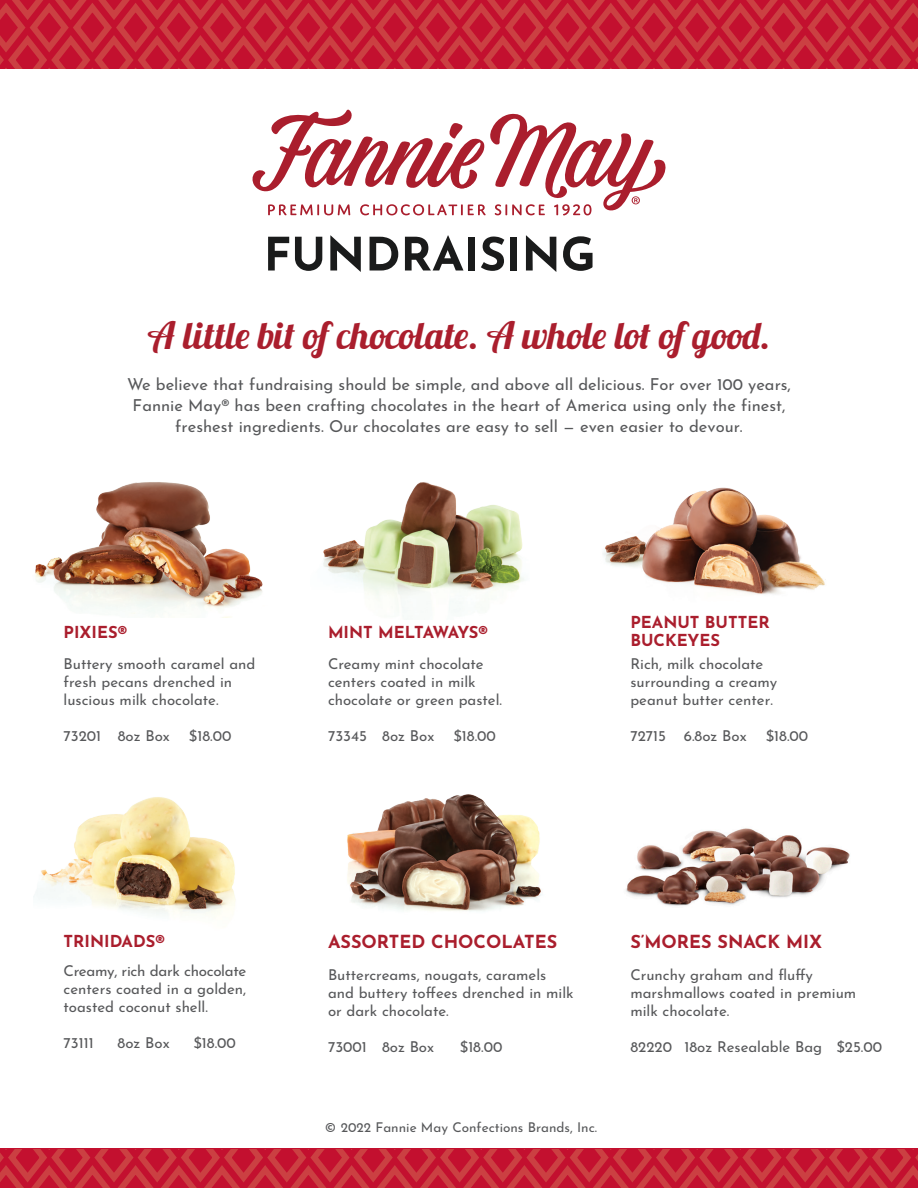
<style>
.page{position:relative;width:918px;height:1188px;background:#fff}
.page>*{position:absolute;margin:0;border:0;box-sizing:border-box;transform-origin:0 0}
.t1{font:37.5px "Lobster 1.3";color:#aa1e2d}
.t2{font:700 18px "Josefin Sans";color:#aa1e2d}
.t3{font:16.5px/21px "Josefin Sans";color:#57585a;text-align:center}
.t4{font:700 16.5px/18px "Josefin Sans";color:#aa1e2d}
.t5{font:700 16.5px "Josefin Sans";letter-spacing:-.035em;color:#aa1e2d}
.t6{font:15px/18px "Josefin Sans";color:#57585a}
.t7{font:13.5px "Josefin Sans";color:#57585a}
</style>
<div class="page">
<img style="left:603px;top:487px;width:223px;height:107px">
<img style="left:35px;top:482px;width:228px;height:136px">
<img style="left:347px;top:794px;width:195px;height:117px">
<img style="left:34px;top:797px;width:202px;height:120px">
<img style="left:323px;top:482px;width:201px;height:129px">
<img style="left:626px;top:828px;width:224px;height:78px">
<svg style="left:252px;top:109px;width:414px;height:106px"></svg>
<svg style="left:268px;top:237px;width:21px;height:34px"></svg>
<svg style="left:295px;top:237px;width:27px;height:34px"></svg>
<svg style="left:330px;top:235px;width:31px;height:37px"></svg>
<svg style="left:370px;top:237px;width:28px;height:34px"></svg>
<svg style="left:405px;top:235px;width:58px;height:36px"></svg>
<div style="left:468px;top:237px;width:7px;height:34px;background:#1a1b1b"></div>
<svg style="left:481px;top:237px;width:23px;height:34px"></svg>
<div style="left:511px;top:237px;width:6px;height:34px;background:#1a1b1b"></div>
<svg style="left:526px;top:235px;width:30px;height:37px"></svg>
<svg style="left:563px;top:236px;width:30px;height:35px"></svg>
<svg style="left:0;top:1149px;width:918px;height:39px;background:#c62436"></svg>
<svg style="left:0;top:0;width:918px;height:68px;background:#c62437"></svg>
<p class="t1" style="left:148px;top:311px;width:624px">A little bit of chocolate. A whole lot of good.</p>
<p class="t3" style="left:127px;top:372px;width:665px">We believe that fundraising should be simple, and above all delicious. For over 100 years,<br>Fannie May® has been crafting chocolates in the heart of America using only the finest, freshest ingredients. Our chocolates are easy to sell — even easier to devour.</p>
<p class="t4" style="left:64px;top:621px;width:65px">PIXIES®</p>
<p class="t6" style="left:64px;top:653px;width:193px">Buttery smooth caramel and fresh pecans drenched in luscious milk chocolate.</p>
<p class="t6" style="left:64px;top:725px;width:108px">73201 8oz Box</p>
<p class="t6" style="left:189px;top:725px;width:44px">$18.00</p>
<p class="t5" style="left:328px;top:618px;width:161px">MINT MELTAWAYS®</p>
<p class="t6" style="left:328px;top:653px;width:176px">Creamy mint chocolate centers coated in milk chocolate or green pastel.</p>
<p class="t6" style="left:328px;top:725px;width:108px">73345 8oz Box</p>
<p class="t6" style="left:453px;top:725px;width:44px">$18.00</p>
<p class="t4" style="left:630px;top:611px;width:141px">PEANUT BUTTER<br>BUCKEYES</p>
<p class="t6" style="left:630px;top:653px;width:148px">Rich, milk chocolate surrounding a creamy peanut butter center.</p>
<p class="t6" style="left:630px;top:725px;width:118px">72715 6.8oz Box</p>
<p class="t6" style="left:766px;top:725px;width:44px">$18.00</p>
<p class="t4" style="left:64px;top:930px;width:103px">TRINIDADS®</p>
<p class="t6" style="left:64px;top:960px;width:184px;text-align:justify">Creamy, rich dark chocolate centers coated in a golden, toasted coconut shell.</p>
<p class="t6" style="left:64px;top:1032px;width:32px">73111</p>
<p class="t6" style="left:118px;top:1032px;width:54px">8oz Box</p>
<p class="t6" style="left:193px;top:1032px;width:44px">$18.00</p>
<p class="t2" style="left:328px;top:926px;width:231px">ASSORTED CHOCOLATES</p>
<p class="t6" style="left:328px;top:964px;width:247px">Buttercreams, nougats, caramels and buttery toffees drenched in milk or dark chocolate.</p>
<p class="t6" style="left:328px;top:1036px;width:108px">73001 8oz Box</p>
<p class="t6" style="left:460px;top:1036px;width:44px">$18.00</p>
<p class="t7" style="left:325px;top:1116px;width:274px">© 2022 Fannie May Confections Brands, Inc.</p>
<p class="t2" style="left:630px;top:926px;width:193px">S’MORES SNACK MIX</p>
<p class="t6" style="left:630px;top:964px;width:227px">Crunchy graham and fluffy marshmallows coated in premium milk chocolate.</p>
<p class="t6" style="left:630px;top:1036px;width:253px">82220 18oz Resealable Bag $25.00</p>
</div>
